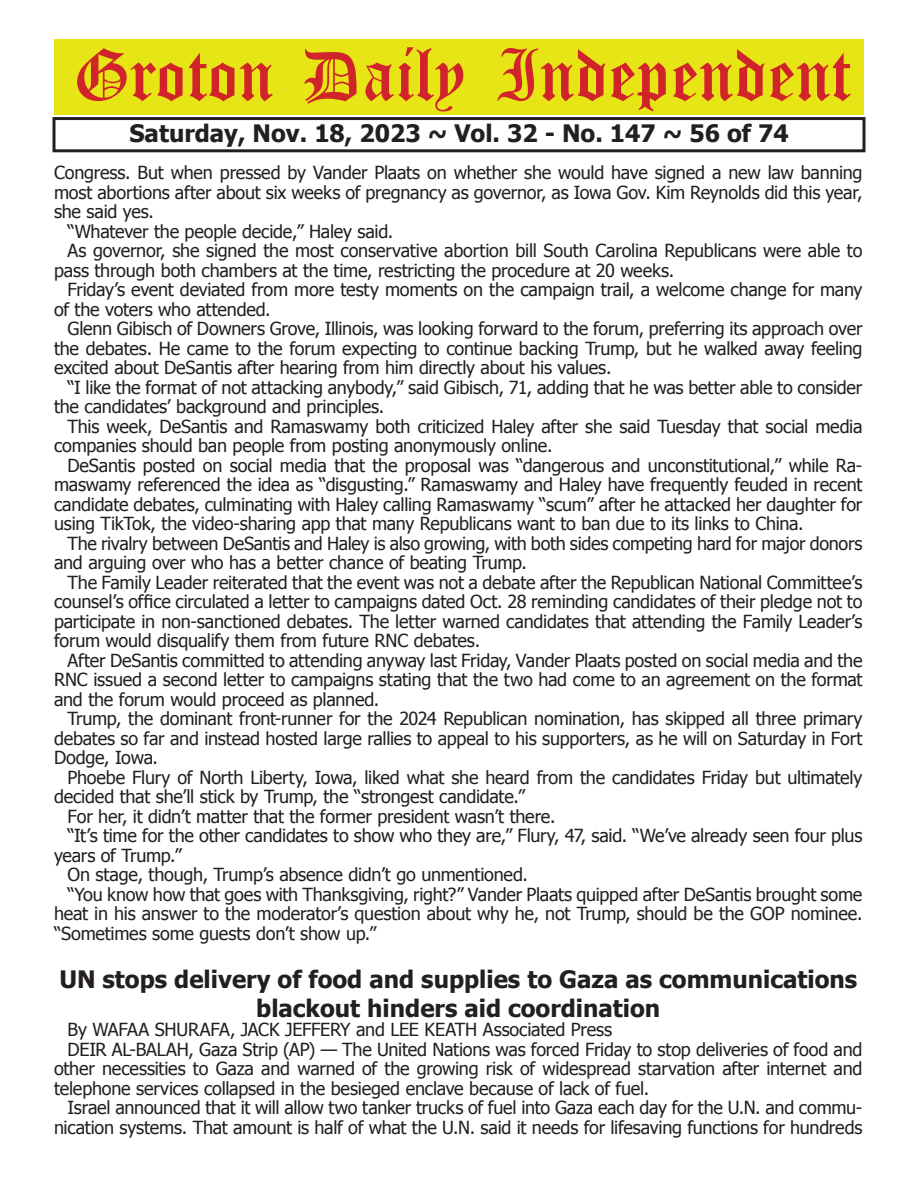
<style>
.page{position:relative;width:918px;height:1188px;background:#fff}
.page>*{position:absolute;margin:0;border:0;box-sizing:border-box;transform-origin:0 0}
.t1{font:54px "Old English Five";color:#d1232a}
.t2{font:700 24px/28.8px "Tahoma";color:#231f20;text-align:center}
.t3{font:18px "Tahoma";letter-spacing:-.015em;color:#231f20}
</style>
<div class="page">
<div style="left:52px;top:117px;width:814px;height:35px;border:3px solid #231f20"></div>
<div style="left:54px;top:40px;width:810px;height:75px;background:#e7e515"></div>
<h1 class="t1" style="left:73px;top:50px;width:779px">Groton Daily Independent</h1>
<h2 class="t2" style="left:129px;top:117px;width:661px">Saturday, Nov. 18, 2023 ~ Vol. 32 - No. 147 ~ 56 of 74</h2>
<p class="t3" style="left:54px;top:161px;width:810px">Congress. But when pressed by Vander Plaats on whether she would have signed a new law banning</p>
<p class="t3" style="left:54px;top:180px;width:810px">most abortions after about six weeks of pregnancy as governor, as Iowa Gov. Kim Reynolds did this year,</p>
<p class="t3" style="left:54px;top:200px;width:102px">she said yes.</p>
<p class="t3" style="left:68px;top:219px;width:327px">“Whatever the people decide,” Haley said.</p>
<p class="t3" style="left:68px;top:239px;width:796px">As governor, she signed the most conservative abortion bill South Carolina Republicans were able to</p>
<p class="t3" style="left:54px;top:258px;width:622px">pass through both chambers at the time, restricting the procedure at 20 weeks.</p>
<p class="t3" style="left:68px;top:278px;width:797px">Friday’s event deviated from more testy moments on the campaign trail, a welcome change for many</p>
<p class="t3" style="left:54px;top:297px;width:218px">of the voters who attended.</p>
<p class="t3" style="left:68px;top:317px;width:797px">Glenn Gibisch of Downers Grove, Illinois, was looking forward to the forum, preferring its approach over</p>
<p class="t3" style="left:54px;top:336px;width:810px">the debates. He came to the forum expecting to continue backing Trump, but he walked away feeling</p>
<p class="t3" style="left:54px;top:356px;width:559px">excited about DeSantis after hearing from him directly about his values.</p>
<p class="t3" style="left:68px;top:375px;width:796px">“I like the format of not attacking anybody,” said Gibisch, 71, adding that he was better able to consider</p>
<p class="t3" style="left:54px;top:395px;width:332px">the candidates’ background and principles.</p>
<p class="t3" style="left:68px;top:414px;width:796px">This week, DeSantis and Ramaswamy both criticized Haley after she said Tuesday that social media</p>
<p class="t3" style="left:54px;top:434px;width:500px">companies should ban people from posting anonymously online.</p>
<p class="t3" style="left:68px;top:453px;width:796px">DeSantis posted on social media that the proposal was “dangerous and unconstitutional,” while Ra-</p>
<p class="t3" style="left:54px;top:473px;width:810px">maswamy referenced the idea as “disgusting.” Ramaswamy and Haley have frequently feuded in recent</p>
<p class="t3" style="left:54px;top:492px;width:810px">candidate debates, culminating with Haley calling Ramaswamy “scum” after he attacked her daughter for</p>
<p class="t3" style="left:54px;top:512px;width:751px">using TikTok, the video-sharing app that many Republicans want to ban due to its links to China.</p>
<p class="t3" style="left:68px;top:531px;width:797px">The rivalry between DeSantis and Haley is also growing, with both sides competing hard for major donors</p>
<p class="t3" style="left:54px;top:551px;width:474px">and arguing over who has a better chance of beating Trump.</p>
<p class="t3" style="left:68px;top:570px;width:796px">The Family Leader reiterated that the event was not a debate after the Republican National Committee’s</p>
<p class="t3" style="left:54px;top:590px;width:810px">counsel’s office circulated a letter to campaigns dated Oct. 28 reminding candidates of their pledge not to</p>
<p class="t3" style="left:54px;top:609px;width:810px">participate in non-sanctioned debates. The letter warned candidates that attending the Family Leader’s</p>
<p class="t3" style="left:54px;top:629px;width:428px">forum would disqualify them from future RNC debates.</p>
<p class="t3" style="left:68px;top:648px;width:797px">After DeSantis committed to attending anyway last Friday, Vander Plaats posted on social media and the</p>
<p class="t3" style="left:54px;top:668px;width:810px">RNC issued a second letter to campaigns stating that the two had come to an agreement on the format</p>
<p class="t3" style="left:54px;top:687px;width:327px">and the forum would proceed as planned.</p>
<p class="t3" style="left:68px;top:707px;width:797px">Trump, the dominant front-runner for the 2024 Republican nomination, has skipped all three primary</p>
<p class="t3" style="left:54px;top:726px;width:810px">debates so far and instead hosted large rallies to appeal to his supporters, as he will on Saturday in Fort</p>
<p class="t3" style="left:54px;top:746px;width:106px">Dodge, Iowa.</p>
<p class="t3" style="left:68px;top:765px;width:796px">Phoebe Flury of North Liberty, Iowa, liked what she heard from the candidates Friday but ultimately</p>
<p class="t3" style="left:54px;top:784px;width:472px">decided that she’ll stick by Trump, the “strongest candidate.”</p>
<p class="t3" style="left:68px;top:804px;width:490px">For her, it didn’t matter that the former president wasn’t there.</p>
<p class="t3" style="left:68px;top:823px;width:796px">“It’s time for the other candidates to show who they are,” Flury, 47, said. “We’ve already seen four plus</p>
<p class="t3" style="left:54px;top:843px;width:129px">years of Trump.”</p>
<p class="t3" style="left:68px;top:862px;width:462px">On stage, though, Trump’s absence didn’t go unmentioned.</p>
<p class="t3" style="left:68px;top:882px;width:796px">“You know how that goes with Thanksgiving, right?” Vander Plaats quipped after DeSantis brought some</p>
<p class="t3" style="left:54px;top:901px;width:810px">heat in his answer to the moderator’s question about why he, not Trump, should be the GOP nominee.</p>
<p class="t3" style="left:54px;top:921px;width:324px">“Sometimes some guests don’t show up.”</p>
<h2 class="t2" style="left:59px;top:964px;width:799px">UN stops delivery of food and supplies to Gaza as communications blackout hinders aid coordination</h2>
<p class="t3" style="left:68px;top:1018px;width:546px">By WAFAA SHURAFA, JACK JEFFERY and LEE KEATH Associated Press</p>
<p class="t3" style="left:68px;top:1037px;width:797px">DEIR AL-BALAH, Gaza Strip (AP) — The United Nations was forced Friday to stop deliveries of food and</p>
<p class="t3" style="left:54px;top:1057px;width:810px">other necessities to Gaza and warned of the growing risk of widespread starvation after internet and</p>
<p class="t3" style="left:54px;top:1076px;width:597px">telephone services collapsed in the besieged enclave because of lack of fuel.</p>
<p class="t3" style="left:68px;top:1096px;width:796px">Israel announced that it will allow two tanker trucks of fuel into Gaza each day for the U.N. and commu-</p>
<p class="t3" style="left:54px;top:1115px;width:810px">nication systems. That amount is half of what the U.N. said it needs for lifesaving functions for hundreds</p>
</div>
